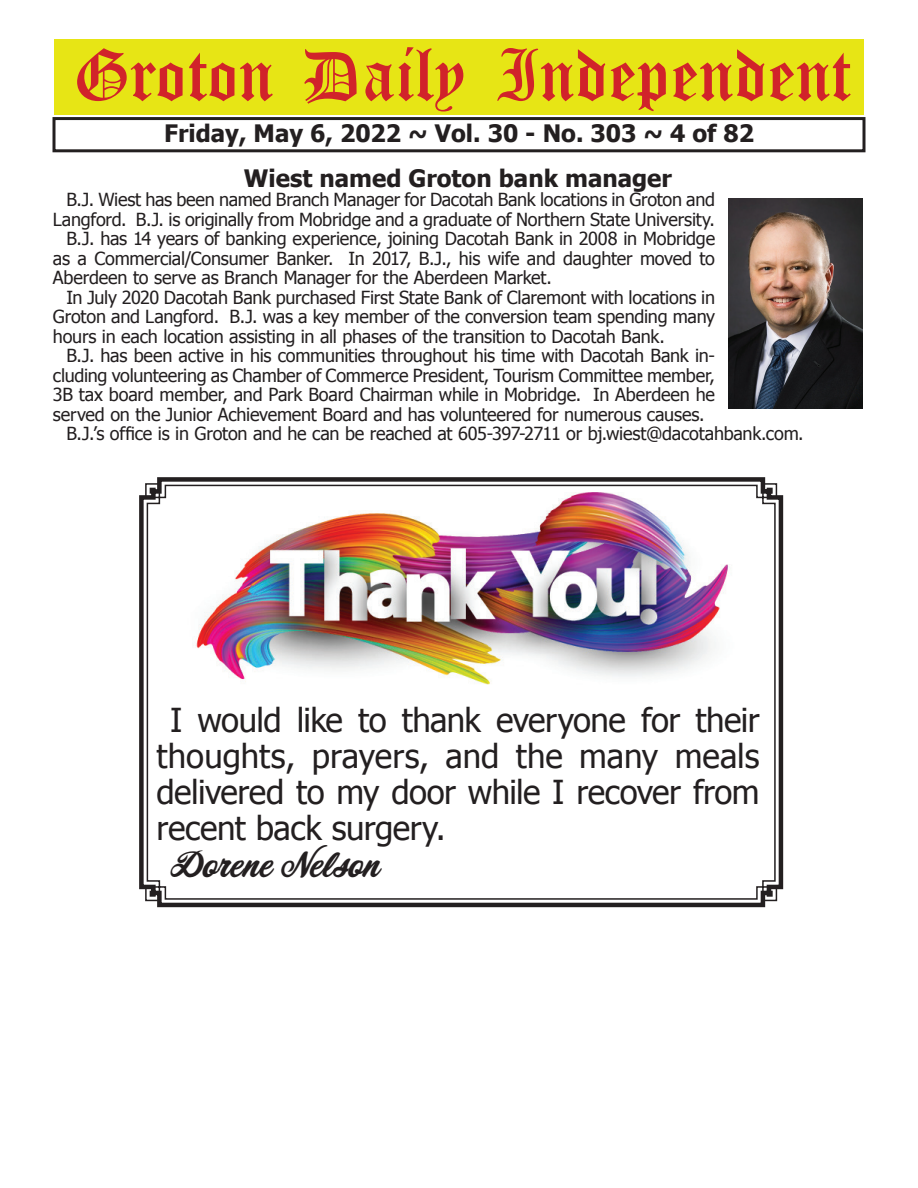
<style>
.page{position:relative;width:918px;height:1188px;background:#fff}
.page>*{position:absolute;margin:0;border:0;box-sizing:border-box;transform-origin:0 0}
.t1{font:54px "Old English Five";color:#d1232a}
.t2{font:33px/36.3px "Tahoma";letter-spacing:-.015em;color:#231f20;text-align:justify}
.t3{font:33px "Corner Store JF";color:#231f20}
.t4{font:700 24px "Tahoma";color:#231f20}
.t5{font:18px "Tahoma";letter-spacing:-.015em;color:#231f20}
</style>
<div class="page">
<div style="left:52px;top:117px;width:814px;height:35px;border:3px solid #231f20"></div>
<div style="left:54px;top:40px;width:810px;height:75px;background:#e7e515"></div>
<img style="left:729px;top:199px;width:133px;height:209px">
<svg style="left:139px;top:477px;width:645px;height:431px;background:#545152"></svg>
<img style="left:144px;top:482px;width:634px;height:420px">
<h1 class="t1" style="left:73px;top:50px;width:779px">Groton Daily Independent</h1>
<h3 class="t4" style="left:164px;top:116px;width:591px">Friday, May 6, 2022 ~ Vol. 30 - No. 303 ~ 4 of 82</h3>
<h3 class="t4" style="left:244px;top:161px;width:430px">Wiest named Groton bank manager</h3>
<p class="t5" style="left:66px;top:188px;width:650px">B.J. Wiest has been named Branch Manager for Dacotah Bank locations in Groton and</p>
<p class="t5" style="left:53px;top:207px;width:664px">Langford. B.J. is originally from Mobridge and a graduate of Northern State University.</p>
<p class="t5" style="left:66px;top:227px;width:650px">B.J. has 14 years of banking experience, joining Dacotah Bank in 2008 in Mobridge</p>
<p class="t5" style="left:53px;top:246px;width:664px">as a Commercial/Consumer Banker. In 2017, B.J., his wife and daughter moved to</p>
<p class="t5" style="left:53px;top:266px;width:500px">Aberdeen to serve as Branch Manager for the Aberdeen Market.</p>
<p class="t5" style="left:66px;top:285px;width:650px">In July 2020 Dacotah Bank purchased First State Bank of Claremont with locations in</p>
<p class="t5" style="left:53px;top:305px;width:664px">Groton and Langford. B.J. was a key member of the conversion team spending many</p>
<p class="t5" style="left:53px;top:324px;width:613px">hours in each location assisting in all phases of the transition to Dacotah Bank.</p>
<p class="t5" style="left:66px;top:344px;width:650px">B.J. has been active in his communities throughout his time with Dacotah Bank in-</p>
<p class="t5" style="left:53px;top:363px;width:664px">cluding volunteering as Chamber of Commerce President, Tourism Committee member,</p>
<p class="t5" style="left:53px;top:383px;width:664px">3B tax board member, and Park Board Chairman while in Mobridge. In Aberdeen he</p>
<p class="t5" style="left:53px;top:402px;width:653px">served on the Junior Achievement Board and has volunteered for numerous causes.</p>
<p class="t5" style="left:66px;top:422px;width:739px">B.J.’s office is in Groton and he can be reached at 605-397-2711 or bj.wiest@dacotahbank.com.</p>
<h2 class="t2" style="left:157px;top:700px;width:605px;text-indent:13px">I would like to thank everyone for their thoughts, prayers, and the many meals delivered to my door while I recover from recent back surgery.</h2>
<h2 class="t3" style="left:170px;top:840px;width:211px">Dorene Nelson</h2>
</div>
